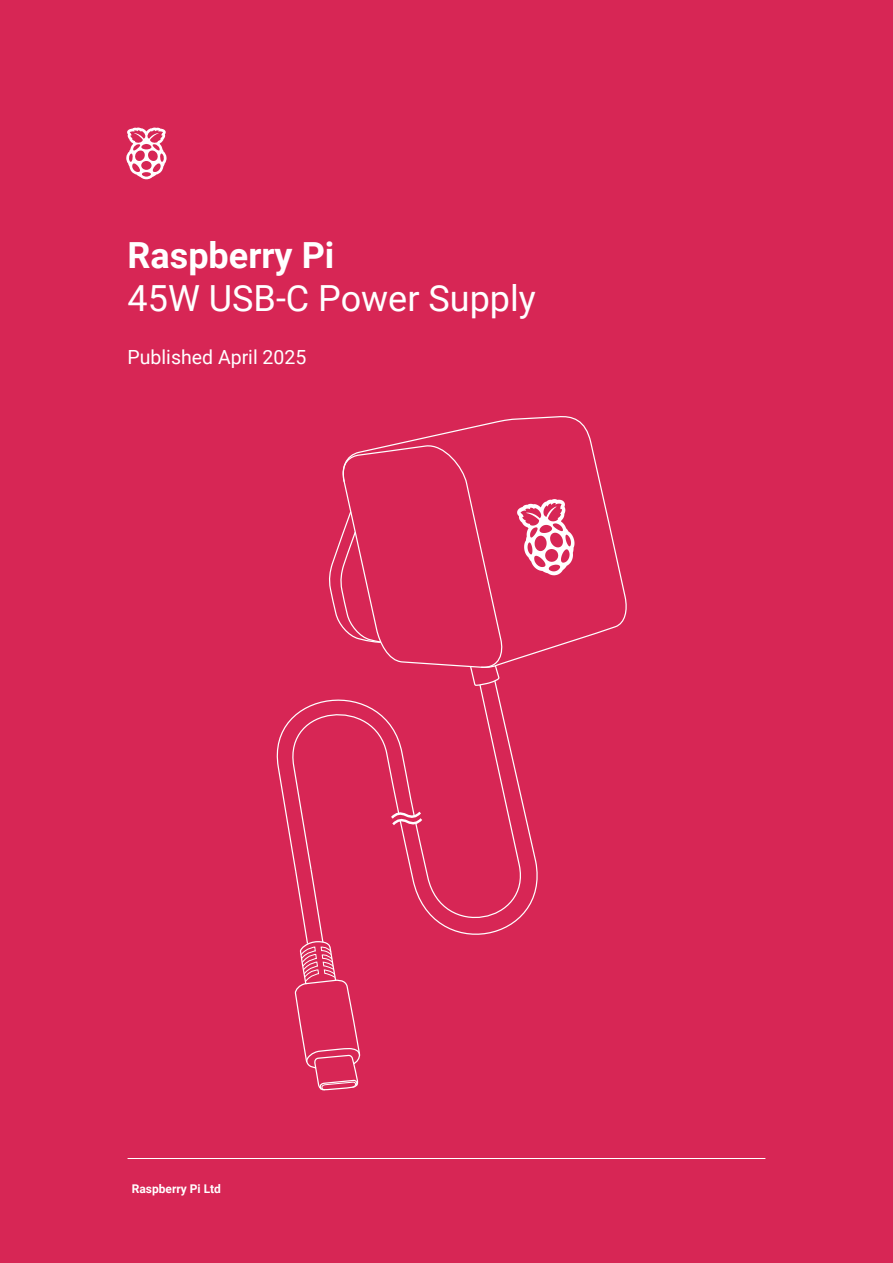
<style>
.page{position:relative;width:893px;height:1263px;background:#d72655}
.page>*{position:absolute;margin:0;border:0;box-sizing:border-box;transform-origin:0 0}
.t1{font:36px "Roboto";color:#fff}
.t2{font:700 36px "Roboto";color:#fff}
.t3{font:19.5px "Roboto";color:#fff}
.t4{font:700 12px "Roboto";color:#fff}
</style>
<div class="page">
<svg style="left:126px;top:128px;width:41px;height:51px"></svg>
<svg style="left:403px;top:416px;width:224px;height:225px"></svg>
<svg style="left:276px;top:442px;width:298px;height:649px"></svg>
<hr style="left:128px;top:1158px;width:637px;height:1px;background:#fff">
<p class="t2" style="left:128px;top:230px;width:208px">Raspberry Pi</p>
<p class="t1" style="left:128px;top:273px;width:410px">45W USB-C Power Supply</p>
<p class="t3" style="left:128px;top:343px;width:180px">Published April 2025</p>
<p class="t4" style="left:132px;top:1181px;width:91px">Raspberry Pi Ltd</p>
</div>
